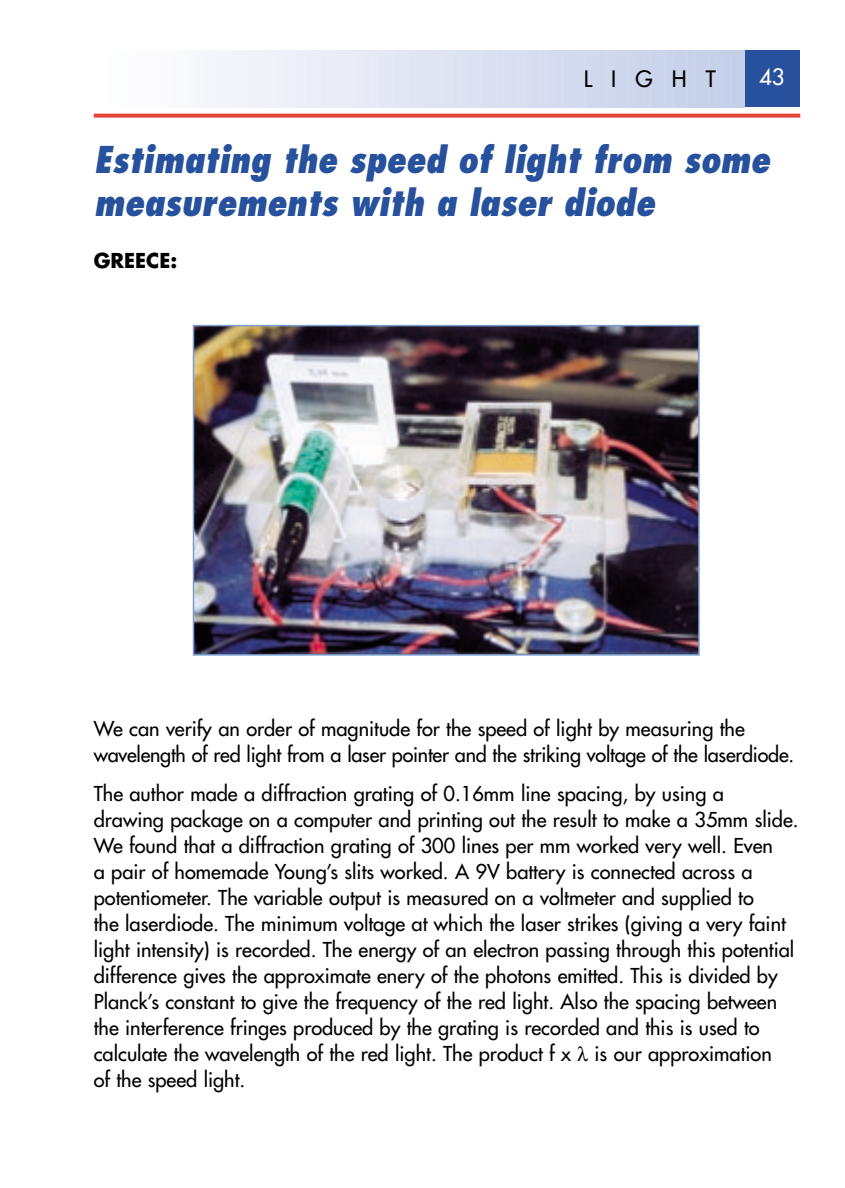
<style>
.page{position:relative;width:845px;height:1188px;background:#fff}
.page>*{position:absolute;margin:0;border:0;box-sizing:border-box;transform-origin:0 0}
.t1{font:italic 800 condensed 36px/43.2px "Futura";color:#27519c}
.t2{font:22px "Futura";letter-spacing:.865em;color:#000}
.t3{font:22px "Futura";color:#fff}
.t4{font:20px/26px "Futura";color:#000}
.t5{font:700 20px "Futura";color:#000}
</style>
<div class="page">
<img style="left:93px;top:50px;width:708px;height:606px">
<p class="t2" style="left:583px;top:68px;width:133px">LIGHT</p>
<p class="t3" style="left:758px;top:66px;width:27px">43</p>
<h1 class="t1" style="left:94px;top:141px;width:677px">Estimating the speed of light from some measurements with a laser diode</h1>
<p class="t5" style="left:94px;top:251px;width:85px">GREECE:</p>
<p class="t4" style="left:94px;top:717px;width:701px">We can verify an order of magnitude for the speed of light by measuring the wavelength of red light from a laser pointer and the striking voltage of the laserdiode.</p>
<p class="t4" style="left:94px;top:782px;width:706px">The author made a diffraction grating of 0.16mm line spacing, by using a drawing package on a computer and printing out the result to make a 35mm slide.<br>We found that a diffraction grating of 300 lines per mm worked very well. Even<br>a pair of homemade Young’s slits worked. A 9V battery is connected across a potentiometer. The variable output is measured on a voltmeter and supplied to<br>the laserdiode. The minimum voltage at which the laser strikes (giving a very faint light intensity) is recorded. The energy of an electron passing through this potential difference gives the approximate enery of the photons emitted. This is divided by Planck’s constant to give the frequency of the red light. Also the spacing between the interference fringes produced by the grating is recorded and this is used to calculate the wavelength of the red light. The product f x is our approximation<br>of the speed light.</p>
</div>
